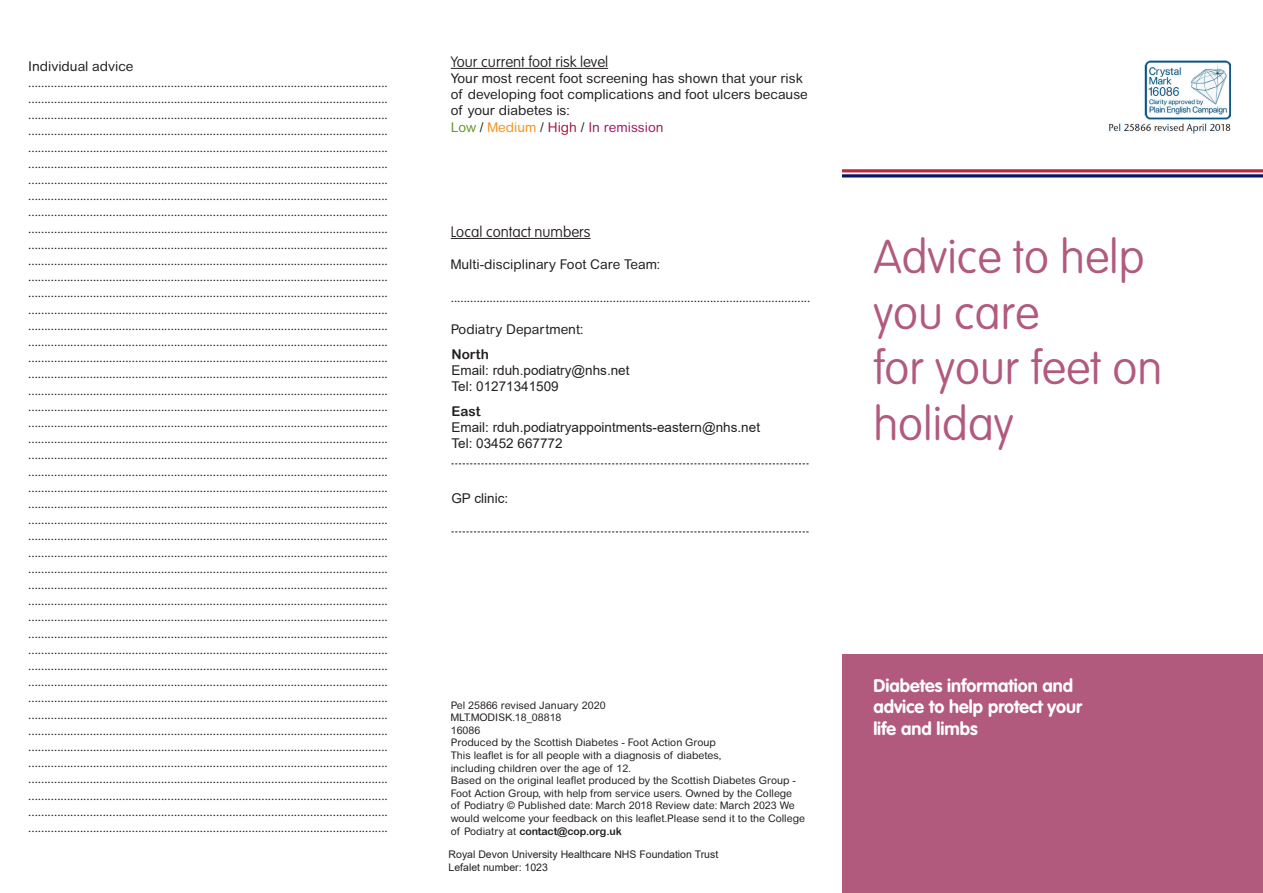
<style>
.page{position:relative;width:1263px;height:893px;background:#fff}
.page>*{position:absolute;margin:0;border:0;box-sizing:border-box;transform-origin:0 0}
.t1{font:100 46.5px/55.8px "VAG Rounded Std";color:#b15a7e}
.t2{font:700 18px/21.6px "VAG Rounded Std";color:#fff}
.t3{font:100 15px "VAG Rounded Std";color:#231f20}
.t4{font:13.5px/16.2px "Arial Rounded MT Std";color:#231f20}
.t5{font:13.5px "Arial";color:#231f20}
.t6{font:13.5px "Arial Rounded MT Bold";color:#231f20}
.t7{font:10.5px/12.6px "Arial Rounded MT Std";color:#231f20}
.t8{font:10.5px "Arial";color:#231f20}
.s1{color:#67972d}
.s2{color:#f7931d}
.s3{color:#a4193f}
.s4{color:#9e1f62}
.s5{font-family:"Arial Rounded MT Bold"}
</style>
<div class="page">
<hr style="left:842px;top:174px;width:421px;height:3px;background:#09165f">
<hr style="left:842px;top:169px;width:421px;height:3px;background:#bf2640">
<div style="left:842px;top:655px;width:421px;height:238px;background:#b15a7e"></div>
<img style="left:1109px;top:61px;width:122px;height:72px">
<hr style="left:451px;top:68px;width:157px;height:1px;background:#231f20">
<hr style="left:451px;top:238px;width:140px;height:1px;background:#231f20">
<svg style="left:451px;top:531px;width:358px;height:1px"></svg>
<svg style="left:451px;top:463px;width:358px;height:1px"></svg>
<p class="t4" style="left:28px;top:58px;width:361px">Individual advice ............................................................................................................... ............................................................................................................... ............................................................................................................... ............................................................................................................... ............................................................................................................... ............................................................................................................... ............................................................................................................... ............................................................................................................... ............................................................................................................... ............................................................................................................... ............................................................................................................... ............................................................................................................... ............................................................................................................... ............................................................................................................... ............................................................................................................... ............................................................................................................... ............................................................................................................... ............................................................................................................... ............................................................................................................... ............................................................................................................... ............................................................................................................... ............................................................................................................... ............................................................................................................... ............................................................................................................... ............................................................................................................... ............................................................................................................... ............................................................................................................... ............................................................................................................... ............................................................................................................... ............................................................................................................... ............................................................................................................... ............................................................................................................... ............................................................................................................... ............................................................................................................... ............................................................................................................... ............................................................................................................... ............................................................................................................... ............................................................................................................... ............................................................................................................... ............................................................................................................... ............................................................................................................... ............................................................................................................... ............................................................................................................... ............................................................................................................... ............................................................................................................... ............................................................................................................... ...............................................................................................................</p>
<p class="t3" style="left:451px;top:53px;width:159px">Your current foot risk level</p>
<p class="t4" style="left:451px;top:70px;width:359px">Your most recent foot screening has shown that your risk of developing foot complications and foot ulcers because of your diabetes is:<br><span class="s1">Low</span> / <span class="s2">Medium</span> / <span class="s3">High</span> / <span class="s4">In remission</span></p>
<p class="t3" style="left:451px;top:223px;width:141px">Local contact numbers</p>
<p class="t4" style="left:451px;top:256px;width:211px">Multi-disciplinary Foot Care Team:</p>
<p class="t4" style="left:451px;top:289px;width:361px">...............................................................................................................</p>
<p class="t4" style="left:451px;top:321px;width:134px">Podiatry Department:</p>
<p class="t6" style="left:451px;top:346px;width:39px">North</p>
<p class="t5" style="left:451px;top:361px;width:180px">Email: rduh.podiatry@nhs.net</p>
<p class="t5" style="left:451px;top:377px;width:109px">Tel: 01271341509</p>
<p class="t6" style="left:451px;top:403px;width:31px">East</p>
<p class="t5" style="left:451px;top:418px;width:310px">Email: rduh.podiatryappointments-eastern@nhs.net</p>
<p class="t5" style="left:451px;top:434px;width:113px">Tel: 03452 667772</p>
<p class="t4" style="left:451px;top:418px;width:361px">..................... ................................................................... .....................</p>
<p class="t5" style="left:451px;top:489px;width:58px">GP clinic:</p>
<p class="t7" style="left:451px;top:698px;width:356px">Pel 25866 revised January 2020<br>MLT.MODISK.18_08818<br>16086<br>Produced by the Scottish Diabetes - Foot Action Group<br>This leaflet is for all people with a diagnosis of diabetes,<br>including children over the age of 12.<br>Based on the original leaflet produced by the Scottish Diabetes Group - Foot Action Group, with help from service users. Owned by the College<br>of Podiatry © Published date: March 2018 Review date: March 2023 We would welcome your feedback on this leaflet.Please send it to the College of Podiatry at <span class="s5">contact@cop.org.uk</span></p>
<p class="t8" style="left:449px;top:847px;width:271px">Royal Devon University Healthcare NHS Foundation Trust</p>
<p class="t8" style="left:449px;top:860px;width:101px">Lefalet number: 1023</p>
<p class="t1" style="left:873px;top:230px;width:291px">Advice to help you care<br>for your feet on holiday</p>
<p class="t2" style="left:873px;top:675px;width:210px">Diabetes information and advice to help protect your life and limbs</p>
</div>
